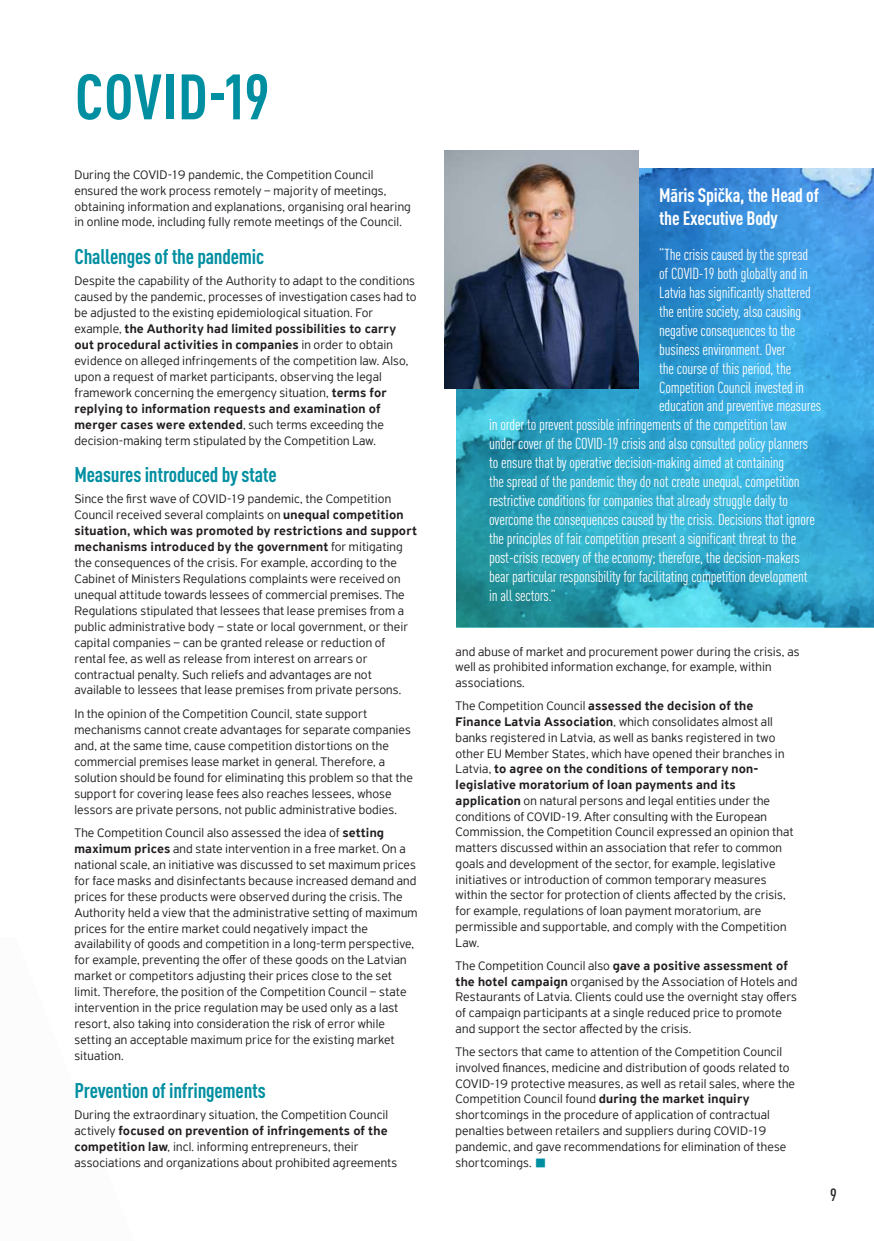
<style>
.page{position:relative;width:874px;height:1241px;background:#fff}
.page>*{position:absolute;margin:0;border:0;box-sizing:border-box;transform-origin:0 0}
.t1{font:700 condensed 63px "DIN Pro";letter-spacing:.015em;color:#008fa1}
.t2{font:700 condensed 21px "DIN Pro";letter-spacing:-.01em;color:#008fa1}
.t3{font:700 condensed 19.25px/23.1px "DIN Pro";letter-spacing:-.01em;color:#fff}
.t4{font:500 condensed 17.5px "DIN Pro";color:#231f20}
.t5{font:condensed 15.75px "DIN Pro";letter-spacing:-.01em;color:#fff}
.t6{font:300 13.12px/15.9px "PF Highway Sans Pro";letter-spacing:.01em;color:#231f20}
.s1{font-weight:500}
.s2{font-size:14px;color:#008fa1}
</style>
<div class="page">
<img style="left:456px;top:169px;width:417px;height:458px">
<img style="left:444px;top:150px;width:193px;height:238px">
<h1 class="t1" style="left:75px;top:49px;width:196px">COVID-19</h1>
<p class="t6" style="left:74px;top:166px;width:338px">During the COVID-19 pandemic, the Competition Council ensured the work process remotely – majority of meetings, obtaining information and explanations, organising oral hearing in online mode, including fully remote meetings of the Council.</p>
<h2 class="t2" style="left:74px;top:241px;width:191px">Challenges of the pandemic</h2>
<p class="t6" style="left:74px;top:273px;width:343px">Despite the capability of the Authority to adapt to the conditions caused by the pandemic, processes of investigation cases had to be adjusted to the existing epidemiological situation. For example, <span class="s1">the Authority had limited possibilities to carry out procedural activities in companies</span> in order to obtain evidence on alleged infringements of the competition law. Also, upon a request of market participants, observing the legal framework concerning the emergency situation, <span class="s1">terms for replying to information requests and examination of merger cases were extended</span>, such terms exceeding the decision-making term stipulated by the Competition Law.</p>
<h2 class="t2" style="left:74px;top:459px;width:204px">Measures introduced by state</h2>
<p class="t6" style="left:74px;top:491px;width:344px">Since the first wave of COVID-19 pandemic, the Competition Council received several complaints on <span class="s1">unequal competition situation, which was promoted by restrictions and support mechanisms introduced by the government</span> for mitigating the consequences of the crisis. For example, according to the Cabinet of Ministers Regulations complaints were received on unequal attitude towards lessees of commercial premises. The Regulations stipulated that lessees that lease premises from a public administrative body – state or local government, or their capital companies – can be granted release or reduction of rental fee, as well as release from interest on arrears or contractual penalty. Such reliefs and advantages are not available to lessees that lease premises from private persons.</p>
<p class="t6" style="left:74px;top:705px;width:340px">In the opinion of the Competition Council, state support mechanisms cannot create advantages for separate companies and, at the same time, cause competition distortions on the commercial premises lease market in general. Therefore, a solution should be found for eliminating this problem so that the support for covering lease fees also reaches lessees, whose lessors are private persons, not public administrative bodies.</p>
<p class="t6" style="left:74px;top:824px;width:344px">The Competition Council also assessed the idea of <span class="s1">setting maximum prices</span> and state intervention in a free market. On a national scale, an initiative was discussed to set maximum prices for face masks and disinfectants because increased demand and prices for these products were observed during the crisis. The Authority held a view that the administrative setting of maximum prices for the entire market could negatively impact the availability of goods and competition in a long-term perspective, for example, preventing the offer of these goods on the Latvian market or competitors adjusting their prices close to the set limit. Therefore, the position of the Competition Council – state intervention in the price regulation may be used only as a last resort, also taking into consideration the risk of error while setting an acceptable maximum price for the existing market situation.</p>
<h2 class="t2" style="left:74px;top:1074px;width:193px">Prevention of infringements</h2>
<p class="t6" style="left:74px;top:1106px;width:324px">During the extraordinary situation, the Competition Council actively <span class="s1">focused on prevention of infringements of the competition law</span>, incl. informing entrepreneurs, their associations and organizations about prohibited agreements</p>
<h3 class="t3" style="left:659px;top:182px;width:161px">Māris Spička, the Head of the Executive Body</h3>
<p class="t5" style="left:659px;top:243px;width:150px">“The crisis caused by the spread</p>
<p class="t5" style="left:659px;top:262px;width:150px">of COVID-19 both globally and in</p>
<p class="t5" style="left:659px;top:281px;width:153px">Latvia has significantly shattered</p>
<p class="t5" style="left:659px;top:300px;width:143px">the entire society, also causing</p>
<p class="t5" style="left:659px;top:319px;width:138px">negative consequences to the</p>
<p class="t5" style="left:659px;top:338px;width:128px">business environment. Over</p>
<p class="t5" style="left:659px;top:356px;width:133px">the course of this period, the</p>
<p class="t5" style="left:659px;top:375px;width:146px">Competition Council invested in</p>
<p class="t5" style="left:659px;top:394px;width:163px">education and preventive measures</p>
<p class="t5" style="left:489px;top:413px;width:299px">in order to prevent possible infringements of the competition law</p>
<p class="t5" style="left:489px;top:432px;width:320px">under cover of the COVID-19 crisis and also consulted policy planners</p>
<p class="t5" style="left:489px;top:451px;width:296px">to ensure that by operative decision-making aimed at containing</p>
<p class="t5" style="left:489px;top:470px;width:312px">the spread of the pandemic they do not create unequal, competition</p>
<p class="t5" style="left:489px;top:489px;width:300px">restrictive conditions for companies that already struggle daily to</p>
<p class="t5" style="left:489px;top:508px;width:327px">overcome the consequences caused by the crisis. Decisions that ignore</p>
<p class="t5" style="left:489px;top:527px;width:308px">the principles of fair competition present a significant threat to the</p>
<p class="t5" style="left:489px;top:545px;width:312px">post-crisis recovery of the economy; therefore, the decision-makers</p>
<p class="t5" style="left:489px;top:564px;width:320px">bear particular responsibility for facilitating competition development</p>
<p class="t5" style="left:489px;top:583px;width:68px">in all sectors.”</p>
<p class="t6" style="left:455px;top:643px;width:345px">and abuse of market and procurement power during the crisis, as well as prohibited information exchange, for example, within associations.</p>
<p class="t6" style="left:455px;top:698px;width:339px">The Competition Council <span class="s1">assessed the decision of the Finance Latvia Association</span>, which consolidates almost all banks registered in Latvia, as well as banks registered in two other EU Member States, which have opened their branches in Latvia, <span class="s1">to agree on the conditions of temporary non&shy;legislative moratorium of loan payments and its application</span> on natural persons and legal entities under the conditions of COVID-19. After consulting with the European Commission, the Competition Council expressed an opinion that matters discussed within an association that refer to common goals and development of the sector, for example, legislative initiatives or introduction of common temporary measures within the sector for protection of clients affected by the crisis, for example, regulations of loan payment moratorium, are permissible and supportable, and comply with the Competition Law.</p>
<p class="t6" style="left:455px;top:957px;width:343px">The Competition Council also <span class="s1">gave a positive assessment of the hotel campaign</span> organised by the Association of Hotels and Restaurants of Latvia. Clients could use the overnight stay offers of campaign participants at a single reduced price to promote and support the sector affected by the crisis.</p>
<p class="t6" style="left:455px;top:1043px;width:341px">The sectors that came to attention of the Competition Council involved finances, medicine and distribution of goods related to COVID-19 protective measures, as well as retail sales, where the Competition Council found <span class="s1">during the market inquiry </span>shortcomings in the procedure of application of contractual penalties between retailers and suppliers during COVID-19 pandemic, and gave recommendations for elimination of these shortcomings. <span class="s2">■</span></p>
<h3 class="t4" style="left:829px;top:1181px;width:8px">9</h3>
</div>
